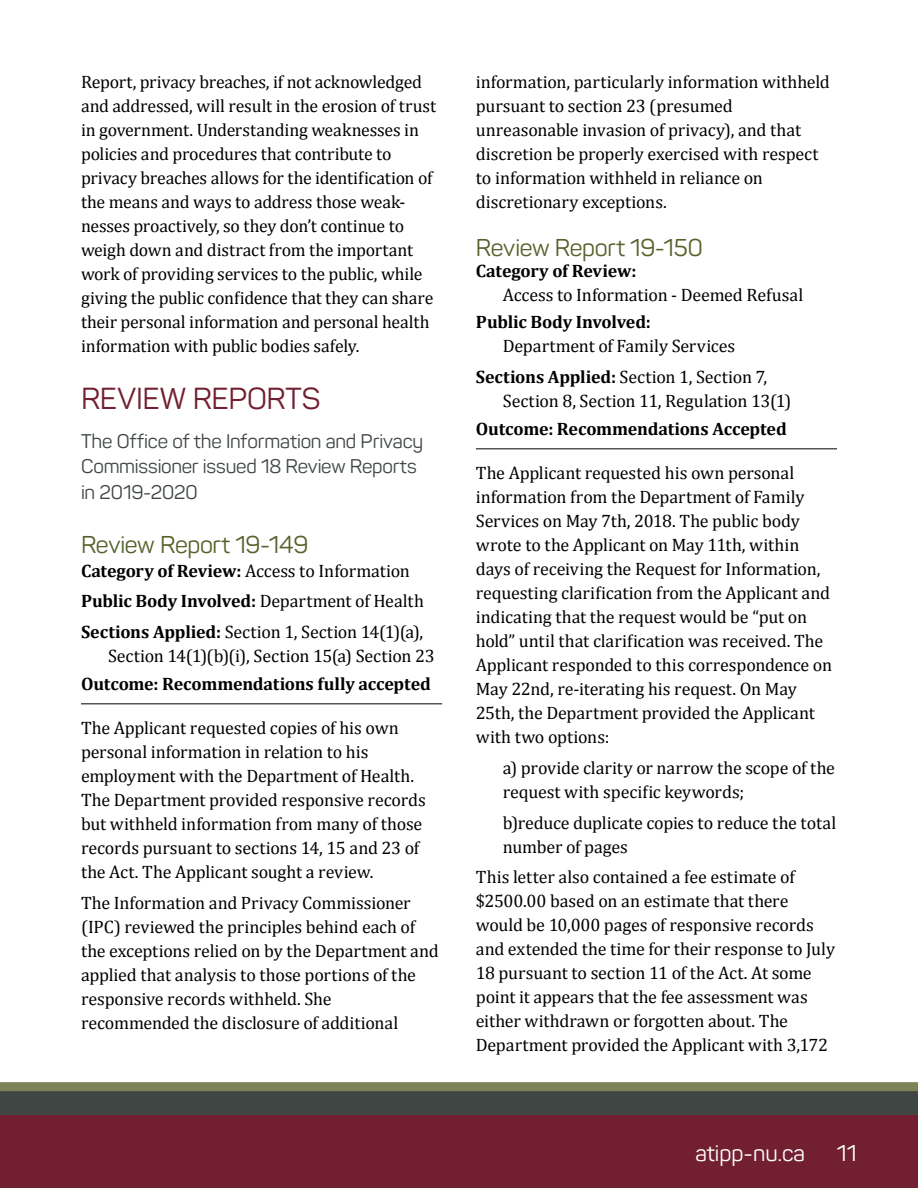
<style>
.page{position:relative;width:918px;height:1188px;background:#fff}
.page>*{position:absolute;margin:0;border:0;box-sizing:border-box;transform-origin:0 0}
.t1{font:30px "Panton W01";letter-spacing:-.005em;color:#722031}
.t2{font:24px "Panton W01";letter-spacing:-.015em;color:#55622b}
.t3{font:22.5px "Panton W01";color:#fff}
.t4{font:19.5px/25.5px "Panton W01";letter-spacing:-.01em;color:#3f4644}
.t5{font:18px/24px "Cambria";letter-spacing:-.01em;color:#000}
.t6{font:700 18px "Cambria";letter-spacing:-.01em;color:#000}
.s1{font-weight:700}
</style>
<div class="page">
<svg style="left:0;top:1082px;width:918px;height:33px;background:#50574a"></svg>
<div style="left:0;top:1115px;width:918px;height:73px;background:#722031"></div>
<hr style="left:476px;top:448px;width:361px;height:1px;background:#000">
<hr style="left:81px;top:703px;width:361px;height:1px;background:#000">
<p class="t5" style="left:81px;top:70px;width:357px">Report, privacy breaches, if not acknowledged and addressed, will result in the erosion of trust in government. Understanding weaknesses in policies and procedures that contribute to privacy breaches allows for the identification of the means and ways to address those weak&shy;nesses proactively, so they don’t continue to weigh down and distract from the important work of providing services to the public, while giving the public confidence that they can share their personal information and personal health information with public bodies safely.</p>
<h1 class="t1" style="left:81px;top:381px;width:241px">REVIEW REPORTS</h1>
<p class="t4" style="left:81px;top:428px;width:344px">The Office of the Information and Privacy<br>Commissioner issued 18 Review Reports in 2019-2020</p>
<h2 class="t2" style="left:81px;top:531px;width:229px">Review Report 19-149</h2>
<p class="t5" style="left:81px;top:555px;width:344px;line-height:30.8px"><span class="s1">Category of Review:</span> Access to Information<br><span class="s1">Public Body Involved:</span> Department of Health<br><span class="s1">Sections Applied:</span> Section 1, Section 14(1)(a),</p>
<p class="t5" style="left:108px;top:644px;width:328px">Section 14(1)(b)(i), Section 15(a) Section 23</p>
<p class="t6" style="left:81px;top:673px;width:351px">Outcome: Recommendations fully accepted</p>
<p class="t5" style="left:81px;top:716px;width:346px">The Applicant requested copies of his own personal information in relation to his employment with the Department of Health.<br>The Department provided responsive records but withheld information from many of those records pursuant to sections 14, 15 and 23 of the Act. The Applicant sought a review.</p>
<p class="t5" style="left:81px;top:891px;width:359px">The Information and Privacy Commissioner (IPC) reviewed the principles behind each of the exceptions relied on by the Department and applied that analysis to those portions of the responsive records withheld. She recommended the disclosure of additional</p>
<p class="t5" style="left:476px;top:70px;width:356px">information, particularly information withheld pursuant to section 23 (presumed unreasonable invasion of privacy), and that discretion be properly exercised with respect to information withheld in reliance on discretionary exceptions.</p>
<h2 class="t2" style="left:476px;top:234px;width:228px">Review Report 19-150</h2>
<p class="t6" style="left:476px;top:260px;width:162px">Category of Review:</p>
<p class="t5" style="left:503px;top:282px;width:302px">Access to Information - Deemed Refusal</p>
<p class="t6" style="left:476px;top:311px;width:177px">Public Body Involved:</p>
<p class="t5" style="left:476px;top:331px;width:293px;line-height:30.8px;text-align:center">Department of Family Services<br><span class="s1">Sections Applied:</span> Section 1, Section 7,</p>
<p class="t5" style="left:503px;top:389px;width:290px">Section 8, Section 11, Regulation 13(1)</p>
<p class="t6" style="left:476px;top:418px;width:312px">Outcome: Recommendations Accepted</p>
<p class="t5" style="left:476px;top:461px;width:358px">The Applicant requested his own personal information from the Department of Family Services on May 7th, 2018. The public body wrote to the Applicant on May 11th, within days of receiving the Request for Information, requesting clarification from the Applicant and indicating that the request would be “put on hold” until that clarification was received. The Applicant responded to this correspondence on May 22nd, re-iterating his request. On May 25th, the Department provided the Applicant with two options:</p>
<p class="t5" style="left:503px;top:756px;width:334px">a) provide clarity or narrow the scope of the request with specific keywords;</p>
<p class="t5" style="left:503px;top:810px;width:335px">b)reduce duplicate copies to reduce the total number of pages</p>
<p class="t5" style="left:476px;top:865px;width:361px">This letter also contained a fee estimate of $2500.00 based on an estimate that there would be 10,000 pages of responsive records and extended the time for their response to July 18 pursuant to section 11 of the Act. At some point it appears that the fee assessment was either withdrawn or forgotten about. The Department provided the Applicant with 3,172</p>
<p class="t3" style="left:696px;top:1141px;width:111px">atipp-nu.ca</p>
<p class="t3" style="left:837px;top:1140px;width:21px">11</p>
</div>
